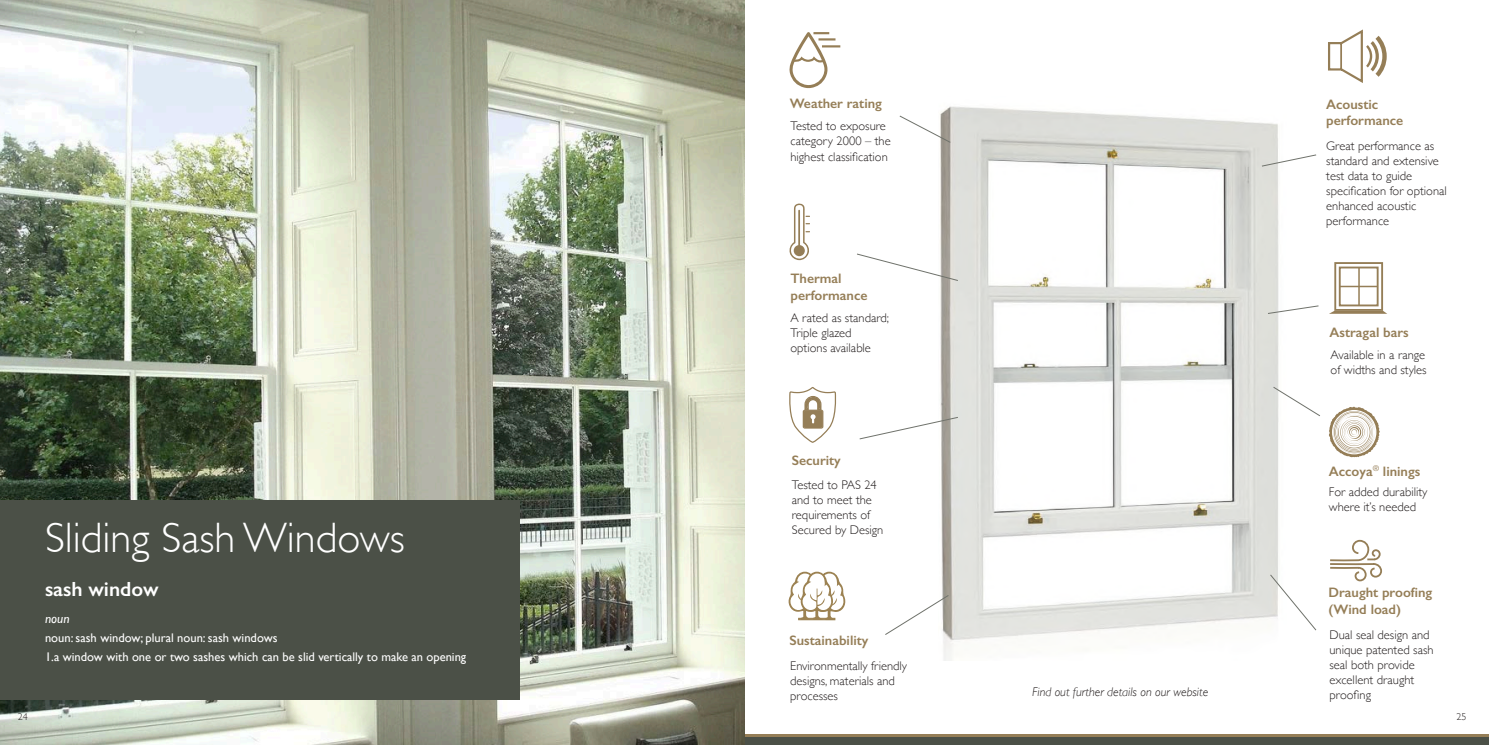
<style>
.page{position:relative;width:1489px;height:745px;background:#fff}
.page>*{position:absolute;margin:0;border:0;box-sizing:border-box;transform-origin:0 0}
.t1{font:300 42.5px "Gill Sans";color:#fff}
.t2{font:600 20.5px "Gill Sans";color:#fff}
.t3{font:600 13.75px/16.5px "Gill Sans";color:#957e57}
.t4{font:italic 13.25px "Gill Sans";color:#fff}
.t5{font:300 12.5px/15px "Gill Sans";color:#241f1f}
.t6{font:12.5px/19.1px "Gill Sans";color:#fff}
.t7{font:italic 300 12.5px "Gill Sans";color:#241f1f}
.t8{font:300 10px "Gill Sans";color:#241f1f}
</style>
<div class="page">
<div style="left:0;top:736px;width:1488px;height:8px;background:#4b5047"></div>
<hr style="left:0;top:734px;width:1488px;height:2px;background:#957e57">
<img style="left:0;top:0;width:744px;height:744px">
<div style="left:0;top:500px;width:519px;height:199px;background:#4b5047"></div>
<img style="left:940px;top:106px;width:339px;height:554px">
<svg style="left:789px;top:32px;width:51px;height:56px"></svg>
<svg style="left:857px;top:253px;width:101px;height:28px"></svg>
<svg style="left:899px;top:115px;width:52px;height:28px"></svg>
<svg style="left:789px;top:203px;width:21px;height:57px"></svg>
<div style="left:1334px;top:262px;width:48px;height:48px;border:2px solid #957e57"></div>
<div style="left:1338px;top:266px;width:40px;height:40px;border:2px solid #957e57"></div>
<hr style="left:1358px;top:267px;width:1px;height:39px;background:#957e57">
<hr style="left:1339px;top:285px;width:38px;height:2px;background:#957e57">
<svg style="left:1330px;top:310px;width:56px;height:3px"></svg>
<svg style="left:859px;top:416px;width:99px;height:23px"></svg>
<svg style="left:788px;top:571px;width:58px;height:49px"></svg>
<div style="left:798px;top:617px;width:37px;height:2px;background:#9c8252;border:1px solid #9c8252"></div>
<svg style="left:885px;top:594px;width:64px;height:41px"></svg>
<svg style="left:1328px;top:29px;width:58px;height:54px"></svg>
<svg style="left:1261px;top:154px;width:55px;height:13px"></svg>
<svg style="left:1267px;top:305px;width:51px;height:9px"></svg>
<svg style="left:1272px;top:386px;width:48px;height:30px"></svg>
<svg style="left:1330px;top:539px;width:52px;height:43px"></svg>
<svg style="left:1269px;top:573px;width:47px;height:57px"></svg>
<svg style="left:1329px;top:406px;width:50px;height:51px"></svg>
<svg style="left:789px;top:387px;width:47px;height:56px"></svg>
<h1 class="t1" style="left:45px;top:504px;width:361px">Sliding Sash Windows</h1>
<h2 class="t2" style="left:45px;top:576px;width:115px">sash window</h2>
<p class="t4" style="left:45px;top:610px;width:26px">noun</p>
<p class="t6" style="left:45px;top:627px;width:423px">noun: sash window; plural noun: sash windows<br>1.a window with one or two sashes which can be slid vertically to make an opening</p>
<p class="t3" style="left:789px;top:95px;width:94px">Weather rating</p>
<p class="t5" style="left:790px;top:118px;width:102px">Tested to exposure category 2000 – the highest classification</p>
<p class="t3" style="left:790px;top:270px;width:78px">Thermal performance</p>
<p class="t5" style="left:790px;top:310px;width:100px">A rated as standard;<br>Triple glazed options available</p>
<p class="t3" style="left:791px;top:452px;width:51px">Security</p>
<p class="t5" style="left:791px;top:476px;width:93px">Tested to PAS 24 and to meet the requirements of<br>Secured by Design</p>
<p class="t3" style="left:789px;top:632px;width:80px">Sustainability</p>
<p class="t5" style="left:790px;top:657px;width:118px">Environmentally friendly designs, materials and processes</p>
<p class="t7" style="left:1032px;top:684px;width:177px">Find out further details on our website</p>
<p class="t3" style="left:1326px;top:96px;width:78px">Acoustic performance</p>
<p class="t5" style="left:1326px;top:137px;width:122px">Great performance as standard and extensive test data to guide specification for optional enhanced acoustic performance</p>
<p class="t3" style="left:1329px;top:323px;width:81px">Astragal bars</p>
<p class="t5" style="left:1330px;top:346px;width:98px">Available in a range of widths and styles</p>
<p class="t3" style="left:1328px;top:462px;width:93px">Accoya<sup>®</sup> linings</p>
<p class="t5" style="left:1328px;top:483px;width:100px">For added durability where it’s needed</p>
<p class="t3" style="left:1328px;top:584px;width:105px">Draught proofing (Wind load)</p>
<p class="t5" style="left:1329px;top:626px;width:106px">Dual seal design and unique patented sash seal both provide excellent draught proofing</p>
<p class="t8" style="left:18px;top:708px;width:11px">24</p>
<p class="t8" style="left:1456px;top:708px;width:11px">25</p>
</div>
